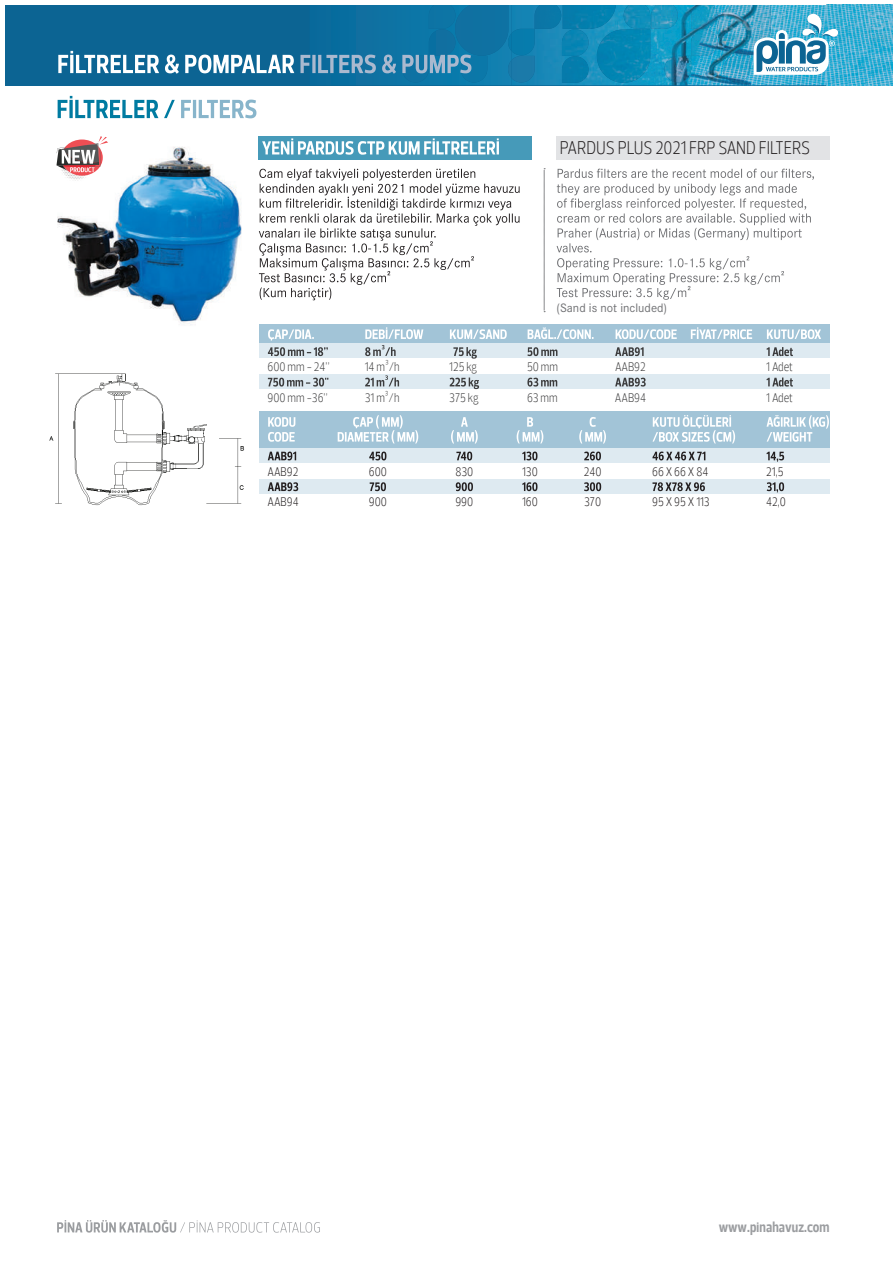
<style>
.page{position:relative;width:893px;height:1263px;background:#fff}
.page>*{position:absolute;margin:0;border:0;box-sizing:border-box;transform-origin:0 0}
.t1{font:300 condensed 18.6px "Prelo";color:#231f20}
.t2{font:700 14.85px "Prelo Condensed Bold R";letter-spacing:.01em;color:#9b9da0}
.t3{font:300 condensed 12.75px "Prelo";color:#3c3c3d}
.t4{font:300 condensed 12.6px "Prelo";color:#231f20}
.t5{font:12.6px "Corporate S";color:#6f7073}
</style>
<div class="page">
<svg style="left:57px;top:1220px;width:263px;height:12px"></svg>
<svg style="left:58px;top:96px;width:117px;height:22px"></svg>
<svg style="left:181px;top:100px;width:75px;height:18px"></svg>
<img style="left:57px;top:147px;width:185px;height:178px">
<div style="left:259px;top:324px;width:571px;height:19px;background:#a2c4d7"></div>
<div style="left:259px;top:343px;width:571px;height:16px;background:#deeaf1"></div>
<div style="left:259px;top:374px;width:571px;height:15px;background:#deeaf1"></div>
<svg style="left:268px;top:327px;width:553px;height:32px"></svg>
<svg style="left:268px;top:375px;width:525px;height:14px"></svg>
<svg style="left:259px;top:169px;width:261px;height:131px"></svg>
<svg style="left:557px;top:169px;width:257px;height:131px"></svg>
<svg style="left:544px;top:168px;width:1px;height:144px"></svg>
<div style="left:259px;top:136px;width:273px;height:24px;background:#469ab9"></div>
<div style="left:556px;top:136px;width:274px;height:24px;background:#e2e3e5"></div>
<svg style="left:262px;top:138px;width:237px;height:17px"></svg>
<div style="left:5px;top:5px;width:888px;height:80px;background:#0c6493"></div>
<img style="left:511px;top:5px;width:382px;height:80px">
<img style="left:664px;top:56px;width:27px;height:26px">
<img style="left:511px;top:29px;width:24px;height:53px">
<img style="left:691px;top:5px;width:80px;height:51px">
<img style="left:624px;top:5px;width:54px;height:24px">
<img style="left:535px;top:5px;width:26px;height:24px">
<img style="left:597px;top:29px;width:53px;height:54px">
<img style="left:563px;top:5px;width:53px;height:24px">
<img style="left:723px;top:56px;width:26px;height:26px">
<img style="left:562px;top:29px;width:26px;height:54px">
<svg style="left:58px;top:51px;width:236px;height:23px"></svg>
<svg style="left:300px;top:5px;width:211px;height:80px"></svg>
<svg style="left:754px;top:14px;width:84px;height:61px"></svg>
<div style="left:259px;top:411px;width:571px;height:37px;background:#a2c4d7"></div>
<div style="left:259px;top:448px;width:571px;height:15px;background:#deeaf1"></div>
<div style="left:259px;top:479px;width:571px;height:15px;background:#deeaf1"></div>
<svg style="left:268px;top:415px;width:561px;height:28px"></svg>
<svg style="left:268px;top:452px;width:516px;height:10px"></svg>
<svg style="left:268px;top:482px;width:516px;height:11px"></svg>
<svg style="left:56px;top:136px;width:52px;height:47px"></svg>
<img style="left:49px;top:373px;width:196px;height:133px">
<h1 class="t1" style="left:560px;top:136px;width:252px">PARDUS PLUS 2021 FRP SAND FILTERS</h1>
<p class="t5" style="left:556px;top:299px;width:112px">(Sand is not included)</p>
<p class="t3" style="left:268px;top:359px;width:64px">600 mm - 24”</p>
<p class="t3" style="left:365px;top:359px;width:37px">14 m³/h</p>
<p class="t3" style="left:449px;top:359px;width:29px">125 kg</p>
<p class="t3" style="left:527px;top:359px;width:33px">50 mm</p>
<p class="t3" style="left:615px;top:359px;width:32px">AAB92</p>
<p class="t3" style="left:766px;top:359px;width:28px">1 Adet</p>
<p class="t3" style="left:268px;top:389px;width:62px">900 mm -36”</p>
<p class="t3" style="left:365px;top:389px;width:36px">31 m³/h</p>
<p class="t3" style="left:449px;top:389px;width:31px">375 kg</p>
<p class="t3" style="left:527px;top:389px;width:32px">63 mm</p>
<p class="t3" style="left:615px;top:389px;width:33px">AAB94</p>
<p class="t3" style="left:766px;top:389px;width:28px">1 Adet</p>
<p class="t4" style="left:268px;top:464px;width:32px">AAB92</p>
<p class="t4" style="left:369px;top:464px;width:20px">600</p>
<p class="t4" style="left:455px;top:464px;width:19px">830</p>
<p class="t4" style="left:522px;top:464px;width:17px">130</p>
<p class="t4" style="left:584px;top:464px;width:19px">240</p>
<p class="t4" style="left:652px;top:464px;width:58px">66 X 66 X 84</p>
<p class="t4" style="left:766px;top:464px;width:19px">21,5</p>
<p class="t4" style="left:268px;top:494px;width:33px">AAB94</p>
<p class="t4" style="left:369px;top:494px;width:20px">900</p>
<p class="t4" style="left:455px;top:494px;width:19px">990</p>
<p class="t4" style="left:522px;top:494px;width:17px">160</p>
<p class="t4" style="left:584px;top:494px;width:19px">370</p>
<p class="t4" style="left:652px;top:494px;width:59px">95 X 95 X 113</p>
<p class="t4" style="left:766px;top:494px;width:21px">42,0</p>
<p class="t2" style="left:719px;top:1218px;width:112px">www.pinahavuz.com</p>
</div>
